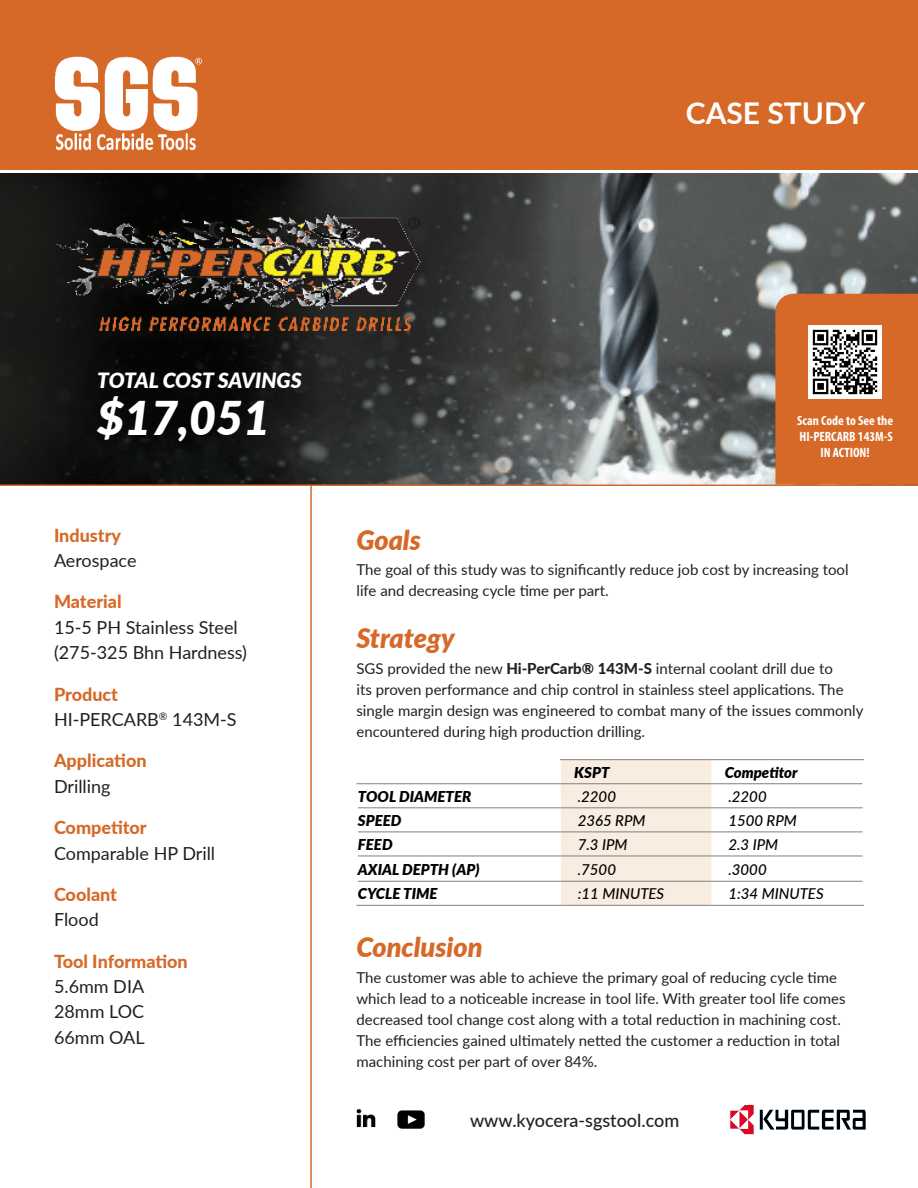
<style>
.page{position:relative;width:918px;height:1188px;background:#fff}
.page>*{position:absolute;margin:0;border:0;box-sizing:border-box;transform-origin:0 0}
.t1{font:italic 900 46.5px "Lato";color:#fff}
.t2{font:700 30px "Lato";color:#fff}
.t3{font:italic 900 27px "Lato";color:#d66928}
.t4{font:italic 900 21px "Lato";letter-spacing:-.005em;color:#fff}
.t5{font:18px "Lato";color:#231f20}
.t6{font:800 18px "Lato";color:#d66928}
.t7{font:500 18px "Lato";color:#231f20}
.t8{font:15px/21px "Lato";color:#231f20}
.t9{font:italic 500 15px "Lato";color:#000}
.t10{font:italic 900 15px "Lato";color:#000}
.t11{font:700 condensed 13.5px "Myriad Pro";color:#fff}
.s1{font-weight:800}
</style>
<div class="page">
<div style="left:0;top:0;width:918px;height:170px;background:#d66928"></div>
<img style="left:605px;top:174px;width:313px;height:310px">
<div style="left:775px;top:294px;width:143px;height:190px;background:#d66928"></div>
<svg style="left:0;top:174px;width:605px;height:310px;background:#2d2e2d"></svg>
<img style="left:54px;top:56px;width:149px;height:95px">
<img style="left:730px;top:1105px;width:136px;height:30px">
<div style="left:54px;top:212px;width:383px;height:136px;background:#231f20;opacity:.5"></div>
<img style="left:54px;top:211px;width:368px;height:119px">
<div style="left:561px;top:760px;width:150px;height:145px;background:#f9ece0"></div>
<hr style="left:560px;top:759px;width:151px;height:1px;background:#808080">
<hr style="left:711px;top:759px;width:153px;height:1px;background:#808080">
<hr style="left:561px;top:783px;width:150px;height:1px;background:#808080">
<hr style="left:711px;top:783px;width:151px;height:1px;background:#808080">
<hr style="left:561px;top:808px;width:150px;height:1px;background:#808080">
<hr style="left:711px;top:808px;width:151px;height:1px;background:#808080">
<hr style="left:561px;top:832px;width:150px;height:1px;background:#808080">
<hr style="left:711px;top:832px;width:151px;height:1px;background:#808080">
<hr style="left:561px;top:856px;width:150px;height:1px;background:#808080">
<hr style="left:711px;top:856px;width:151px;height:1px;background:#808080">
<hr style="left:561px;top:881px;width:150px;height:1px;background:#808080">
<hr style="left:711px;top:881px;width:151px;height:1px;background:#808080">
<hr style="left:561px;top:905px;width:150px;height:1px;background:#808080">
<hr style="left:711px;top:905px;width:153px;height:1px;background:#808080">
<hr style="left:356px;top:783px;width:205px;height:1px;background:#808080">
<hr style="left:358px;top:808px;width:203px;height:1px;background:#808080">
<hr style="left:358px;top:832px;width:203px;height:1px;background:#808080">
<hr style="left:358px;top:856px;width:203px;height:1px;background:#808080">
<hr style="left:358px;top:881px;width:203px;height:1px;background:#808080">
<hr style="left:356px;top:905px;width:205px;height:1px;background:#808080">
<img style="left:356px;top:1109px;width:20px;height:18px">
<img style="left:397px;top:1110px;width:28px;height:19px">
<img style="left:808px;top:325px;width:74px;height:74px">
<hr style="left:310px;top:486px;width:2px;height:702px;background:#d6692a">
<hr style="left:0;top:484px;width:918px;height:2px;background:#d6692a">
<p class="t2" style="left:686px;top:91px;width:181px">CASE STUDY</p>
<p class="t4" style="left:97px;top:365px;width:206px">TOTAL COST SAVINGS</p>
<p class="t1" style="left:97px;top:383px;width:175px">$17,051</p>
<p class="t6" style="left:54px;top:522px;width:69px">Industry</p>
<p class="t5" style="left:54px;top:547px;width:84px">Aerospace</p>
<p class="t6" style="left:54px;top:589px;width:69px">Material</p>
<p class="t5" style="left:54px;top:614px;width:185px">15-5 PH Stainless Steel</p>
<p class="t5" style="left:54px;top:639px;width:195px">(275-325 Bhn Hardness)</p>
<p class="t6" style="left:54px;top:681px;width:66px">Product</p>
<p class="t5" style="left:54px;top:706px;width:184px">HI-PERCARB<sup>®</sup> 143M-S</p>
<p class="t6" style="left:54px;top:748px;width:94px">Application</p>
<p class="t5" style="left:54px;top:773px;width:58px">Drilling</p>
<p class="t6" style="left:54px;top:814px;width:94px">Competitor</p>
<p class="t5" style="left:54px;top:840px;width:163px">Comparable HP Drill</p>
<p class="t6" style="left:54px;top:881px;width:65px">Coolant</p>
<p class="t5" style="left:54px;top:907px;width:46px">Flood</p>
<p class="t6" style="left:54px;top:948px;width:135px">Tool Information</p>
<p class="t5" style="left:54px;top:974px;width:92px">5.6mm DIA</p>
<p class="t5" style="left:54px;top:999px;width:92px">28mm LOC</p>
<p class="t5" style="left:54px;top:1024px;width:92px">66mm OAL</p>
<p class="t3" style="left:356px;top:520px;width:66px">Goals</p>
<p class="t11" style="left:797px;top:412px;width:97px">Scan Code to See the</p>
<p class="t11" style="left:800px;top:428px;width:95px">HI-PERCARB 143M-S</p>
<p class="t11" style="left:820px;top:444px;width:51px">IN ACTION!</p>
<p class="t8" style="left:356px;top:559px;width:494px">The goal of this study was to significantly reduce job cost by increasing tool life and decreasing cycle time per part.</p>
<p class="t3" style="left:356px;top:618px;width:100px">Strategy</p>
<p class="t8" style="left:356px;top:657px;width:508px">SGS provided the new <span class="s1">Hi-PerCarb® 143M-S</span> internal coolant drill due to<br>its proven performance and chip control in stainless steel applications. The single margin design was engineered to combat many of the issues commonly encountered during high production drilling.</p>
<p class="t10" style="left:574px;top:761px;width:37px">KSPT</p>
<p class="t10" style="left:725px;top:761px;width:74px">Competitor</p>
<p class="t10" style="left:358px;top:785px;width:115px">TOOL DIAMETER</p>
<p class="t9" style="left:578px;top:786px;width:40px">.2200</p>
<p class="t9" style="left:728px;top:786px;width:40px">.2200</p>
<p class="t10" style="left:358px;top:809px;width:45px">SPEED</p>
<p class="t9" style="left:578px;top:810px;width:69px">2365 RPM</p>
<p class="t9" style="left:728px;top:810px;width:70px">1500 RPM</p>
<p class="t10" style="left:358px;top:833px;width:36px">FEED</p>
<p class="t9" style="left:578px;top:834px;width:51px">7.3 IPM</p>
<p class="t9" style="left:728px;top:834px;width:51px">2.3 IPM</p>
<p class="t10" style="left:358px;top:859px;width:123px">AXIAL DEPTH (AP)</p>
<p class="t9" style="left:578px;top:859px;width:40px">.7500</p>
<p class="t9" style="left:728px;top:859px;width:40px">.3000</p>
<p class="t10" style="left:358px;top:883px;width:81px">CYCLE TIME</p>
<p class="t9" style="left:578px;top:883px;width:88px">:11 MINUTES</p>
<p class="t9" style="left:728px;top:883px;width:97px">1:34 MINUTES</p>
<p class="t3" style="left:356px;top:927px;width:128px">Conclusion</p>
<p class="t8" style="left:356px;top:967px;width:491px">The customer was able to achieve the primary goal of reducing cycle time which lead to a noticeable increase in tool life. With greater tool life comes decreased tool change cost along with a total reduction in machining cost.<br>The efficiencies gained ultimately netted the customer a reduction in total machining cost per part of over 84%.</p>
<p class="t7" style="left:470px;top:1108px;width:211px">www.kyocera-sgstool.com</p>
</div>
